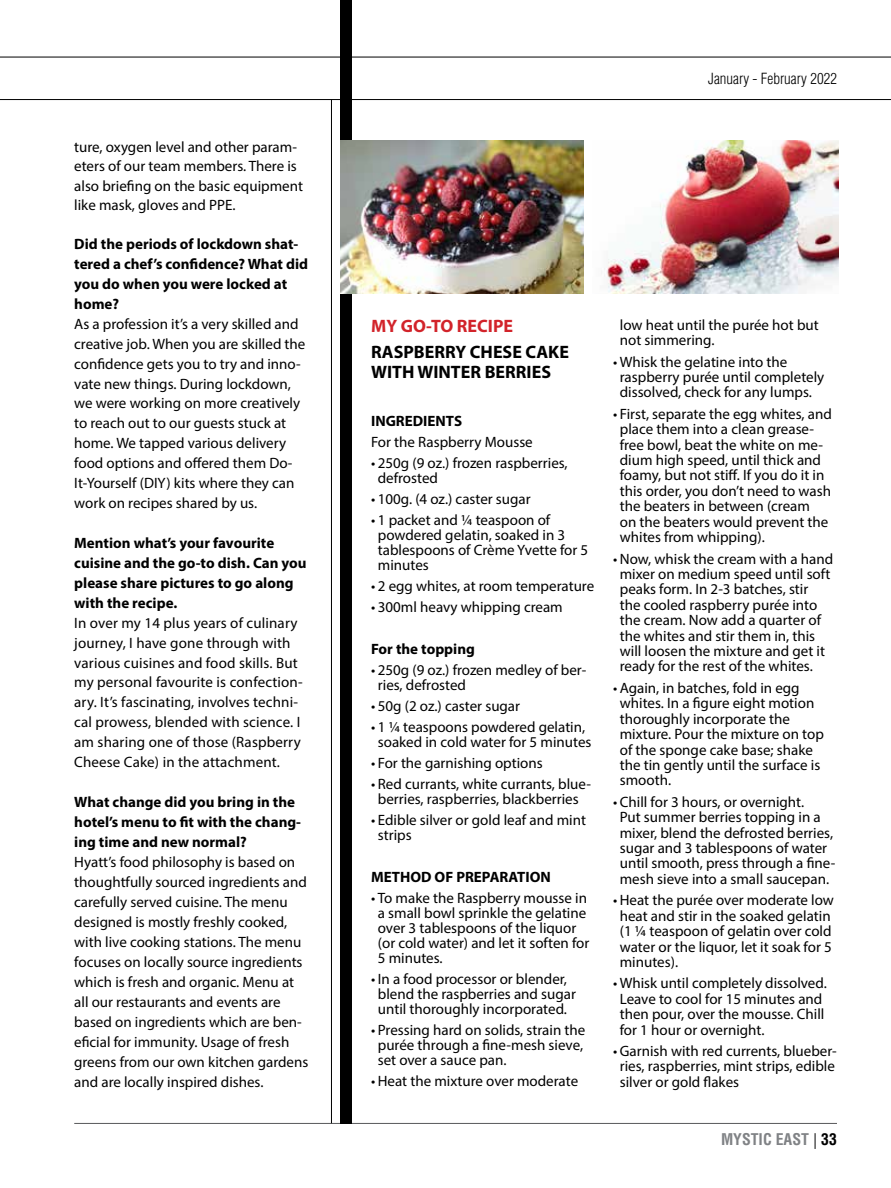
<style>
.page{position:relative;width:891px;height:1188px;background:#fff}
.page>*{position:absolute;margin:0;border:0;box-sizing:border-box;transform-origin:0 0}
.t1{font:700 18px/19.5px "Myriad Pro";color:#000}
.t2{font:700 18px "Myriad Pro";color:#d2232a}
.t3{font:700 condensed 15.75px "Helvetica LT Std";color:#808285}
.t4{font:15px/15.5px "Myriad Pro";color:#000}
.t5{font:700 15px/20px "Myriad Pro";color:#000}
.t6{font:300 condensed 15px "Helvetica LT Std";color:#000}
.s1{font-weight:300;font-stretch:normal;color:#000}
.s2{color:#000}
</style>
<div class="page">
<hr style="left:74px;top:1123px;width:763px;height:1px;background:#58595b">
<hr style="left:0;top:57px;width:891px;height:1px;background:#000">
<hr style="left:0;top:99px;width:891px;height:1px;background:#000">
<div style="left:341px;top:0;width:11px;height:1123px;background:#000"></div>
<hr style="left:331px;top:100px;width:1px;height:1023px;background:#000">
<img style="left:341px;top:140px;width:243px;height:153px">
<img style="left:604px;top:140px;width:234px;height:153px">
<p class="t4" style="left:74px;top:136px;width:230px;line-height:19.5px">ture, oxygen level and other param&shy;eters of our team members. There is also briefing on the basic equipment like mask, gloves and PPE.</p>
<p class="t5" style="left:74px;top:234px;width:235px">Did the periods of lockdown shat&shy;tered a chef’s confidence? What did you do when you were locked at home?</p>
<p class="t4" style="left:74px;top:314px;width:233px;line-height:19.8px">As a profession it’s a very skilled and creative job. When you are skilled the confidence gets you to try and inno&shy;vate new things. During lockdown, we were working on more creatively to reach out to our guests stuck at home. We tapped various delivery food options and offered them Do-It-Yourself (DIY) kits where they can work on recipes shared by us.</p>
<p class="t5" style="left:74px;top:532px;width:234px">Mention what’s your favourite cuisine and the go-to dish. Can you please share pictures to go along with the recipe.</p>
<p class="t4" style="left:74px;top:612px;width:230px;line-height:20px">In over my 14 plus years of culinary journey, I have gone through with various cuisines and food skills. But my personal favourite is confection&shy;ary. It’s fascinating, involves techni&shy;cal prowess, blended with science. I am sharing one of those (Raspberry Cheese Cake) in the attachment.</p>
<p class="t5" style="left:74px;top:792px;width:228px">What change did you bring in the hotel’s menu to fit with the chang&shy;ing time and new normal?</p>
<p class="t4" style="left:74px;top:852px;width:236px;line-height:20px">Hyatt’s food philosophy is based on thoughtfully sourced ingredients and carefully served cuisine. The menu designed is mostly freshly cooked, with live cooking stations. The menu focuses on locally source ingredients which is fresh and organic. Menu at all our restaurants and events are based on ingredients which are ben&shy;eficial for immunity. Usage of fresh greens from our own kitchen gardens and are locally inspired dishes.</p>
<p class="t6" style="left:708px;top:69px;width:130px">January - February 2022</p>
<p class="t2" style="left:371px;top:314px;width:144px">MY GO-TO RECIPE</p>
<p class="t1" style="left:371px;top:342px;width:199px">RASPBERRY CHESE CAKE<br>WITH WINTER BERRIES</p>
<p class="t5" style="left:371px;top:410px;width:93px">INGREDIENTS</p>
<p class="t4" style="left:371px;top:434px;width:163px">For the Raspberry Mousse</p>
<p class="t4" style="left:378px;top:455px;width:191px;line-height:15px;text-indent:-7px">• 250g (9 oz.) frozen raspberries, defrosted</p>
<p class="t4" style="left:371px;top:491px;width:161px">• 100g. (4 oz.) caster sugar</p>
<p class="t4" style="left:378px;top:512px;width:212px;line-height:15px;text-indent:-7px">• 1 packet and ¼ teaspoon of powdered gelatin, soaked in 3 tablespoons of Crème Yvette for 5 minutes</p>
<p class="t4" style="left:371px;top:578px;width:225px">• 2 egg whites, at room temperature</p>
<p class="t4" style="left:371px;top:599px;width:193px">• 300ml heavy whipping cream</p>
<p class="t5" style="left:371px;top:638px;width:105px">For the topping</p>
<p class="t4" style="left:378px;top:662px;width:210px;line-height:15px;text-indent:-7px">• 250g (9 oz.) frozen medley of ber&shy;ries, defrosted</p>
<p class="t4" style="left:371px;top:698px;width:151px">• 50g (2 oz.) caster sugar</p>
<p class="t4" style="left:371px;top:719px;width:222px;line-height:15px;text-align:center">• 1 ¼ teaspoons powdered gelatin, soaked in cold water for 5 minutes</p>
<p class="t4" style="left:371px;top:755px;width:173px">• For the garnishing options</p>
<p class="t4" style="left:371px;top:776px;width:221px;line-height:15px;text-align:center">• Red currants, white currants, blue&shy;berries, raspberries, blackberries</p>
<p class="t4" style="left:378px;top:812px;width:210px;line-height:15px;text-indent:-7px">• Edible silver or gold leaf and mint strips</p>
<p class="t5" style="left:371px;top:866px;width:181px">METHOD OF PREPARATION</p>
<p class="t4" style="left:378px;top:890px;width:213px;line-height:15px;text-indent:-7px">• To make the Raspberry mousse in a small bowl sprinkle the gelatine over 3 tablespoons of the liquor (or cold water) and let it soften for<br>5 minutes.</p>
<p class="t4" style="left:371px;top:971px;width:206px;line-height:15px;text-align:center">• In a food processor or blender, blend the raspberries and sugar until thoroughly incorporated.</p>
<p class="t4" style="left:378px;top:1022px;width:209px;line-height:15px;text-indent:-7px">• Pressing hard on solids, strain the purée through a fine-mesh sieve, set over a sauce pan.</p>
<p class="t4" style="left:371px;top:1073px;width:209px">• Heat the mixture over moderate</p>
<p class="t4" style="left:620px;top:317px;width:200px">low heat until the purée hot but not simmering.</p>
<p class="t4" style="left:620px;top:354px;width:206px;text-indent:-7px">• Whisk the gelatine into the raspberry purée until completely dissolved, check for any lumps.</p>
<p class="t4" style="left:620px;top:406px;width:214px;text-indent:-7px">• First, separate the egg whites, and place them into a clean grease&shy;free bowl, beat the white on me&shy;dium high speed, until thick and foamy, but not stiff. If you do it in this order, you don’t need to wash the beaters in between (cream<br>on the beaters would prevent the whites from whipping).</p>
<p class="t4" style="left:620px;top:551px;width:215px;text-indent:-7px">• Now, whisk the cream with a hand mixer on medium speed until soft peaks form. In 2-3 batches, stir<br>the cooled raspberry purée into the cream. Now add a quarter of the whites and stir them in, this will loosen the mixture and get it ready for the rest of the whites.</p>
<p class="t4" style="left:620px;top:680px;width:206px;text-indent:-7px">• Again, in batches, fold in egg whites. In a figure eight motion thoroughly incorporate the mixture. Pour the mixture on top of the sponge cake base; shake the tin gently until the surface is smooth.</p>
<p class="t4" style="left:620px;top:794px;width:217px;text-indent:-7px">• Chill for 3 hours, or overnight.<br>Put summer berries topping in a mixer, blend the defrosted berries, sugar and 3 tablespoons of water until smooth, press through a fine&shy;mesh sieve into a small saucepan.</p>
<p class="t4" style="left:620px;top:892px;width:216px;text-indent:-7px">• Heat the purée over moderate low heat and stir in the soaked gelatin (1 ¼ teaspoon of gelatin over cold water or the liquor, let it soak for 5 minutes).</p>
<p class="t4" style="left:620px;top:975px;width:209px;text-indent:-7px">• Whisk until completely dissolved.<br>Leave to cool for 15 minutes and then pour, over the mousse. Chill for 1 hour or overnight.</p>
<p class="t4" style="left:620px;top:1043px;width:219px;text-indent:-7px">• Garnish with red currents, blueber&shy;ries, raspberries, mint strips, edible silver or gold flakes</p>
<p class="t3" style="left:721px;top:1130px;width:117px">MYSTIC EAST <span class="s1">|</span> <span class="s2">33</span></p>
</div>
